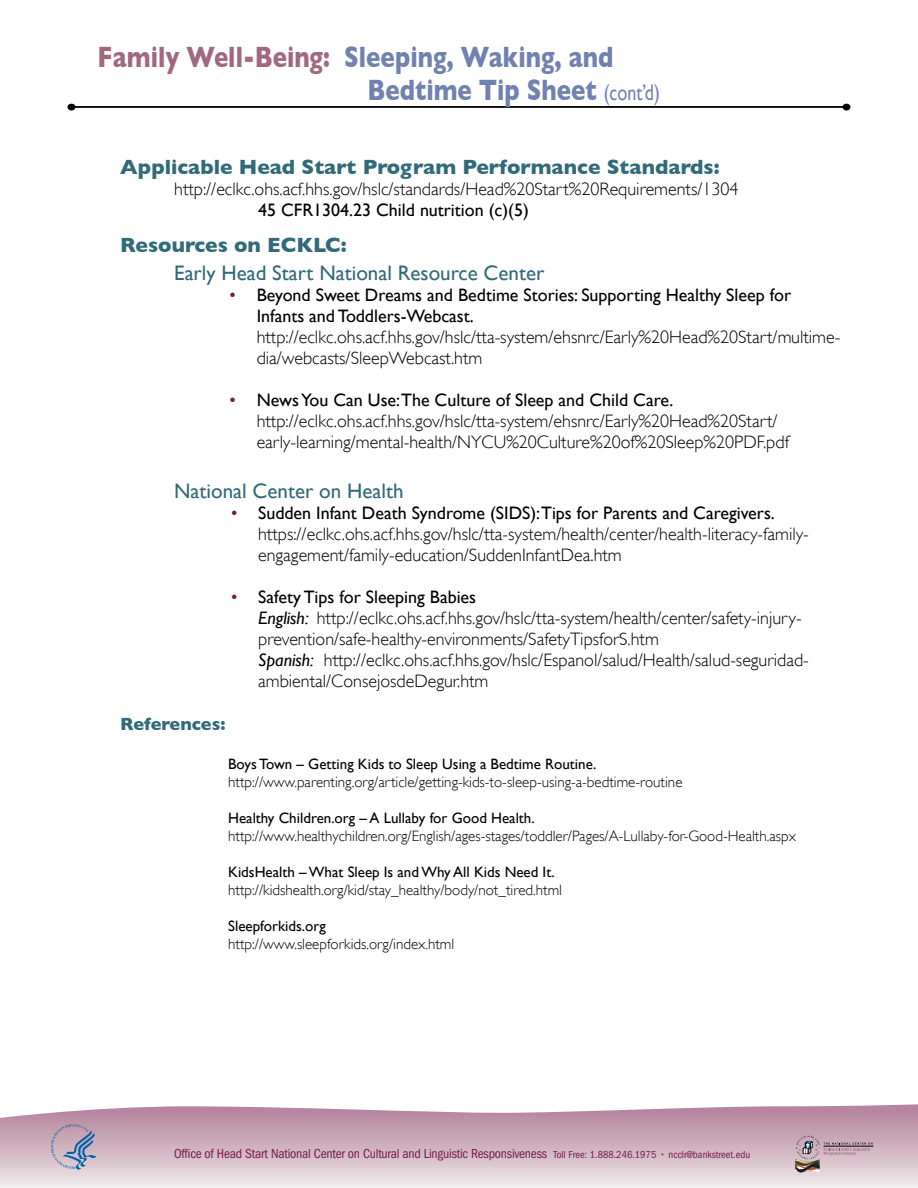
<style>
.page{position:relative;width:918px;height:1188px;background:#fff}
.page>*{position:absolute;margin:0;border:0;box-sizing:border-box;transform-origin:0 0}
.t1{font:700 30px/33px "Gill Sans";color:#7181b0;scale:.8 1}
.t2{font:700 21px "Gill Sans";color:#316a79}
.t3{font:21px "Gill Sans";color:#316a79}
.t4{font:300 18px/21px "Gill Sans";color:#000}
.t5{font:18px/21px "Gill Sans";color:#000}
.t6{font:700 18px "Gill Sans";color:#316a79}
.t7{font:300 15px "Gill Sans";color:#000}
.t8{font:15px "Gill Sans";color:#000}
.t9{font:condensed 13.5px "ITC Franklin Gothic Std";letter-spacing:-.015em;color:#78184f}
.s1{color:#a16980}
.s2{font-weight:400;font-size:22.5px}
.s3{font-weight:300;color:#78184f}
.s4{font-weight:400;font-style:italic}
.s5{font-size:10.5px}
.s6{font-family:"ITC Franklin Gothic Std Dm Cd";font-stretch:normal;font-size:10.5px}
</style>
<div class="page">
<hr style="left:72px;top:106px;width:773px;height:2px;background:#000">
<div style="left:68px;top:104px;width:7px;height:6px;background:#080808;border-radius:50%"></div>
<div style="left:68px;top:104px;width:8px;height:6px;border:2px solid #000;border-radius:50%"></div>
<div style="left:843px;top:104px;width:7px;height:6px;background:#090909;border-radius:50%"></div>
<div style="left:842px;top:104px;width:8px;height:6px;border:2px solid #000;border-radius:50%"></div>
<svg style="left:0;top:1104px;width:918px;height:69px;background:#cdb0bd"></svg>
<h1 class="t1" style="left:368px;top:40px;width:367px;text-indent:-270px"><span class="s1">Family Well-Being:</span> Sleeping, Waking, and<br>Bedtime Tip Sheet <span class="s2">(cont’d)</span></h1>
<h2 class="t2" style="left:120px;top:154px;width:601px">Applicable Head Start Program Performance Standards:</h2>
<p class="t4" style="left:174px;top:178px;width:566px">http://eclkc.ohs.acf.hhs.gov/hslc/standards/Head%20Start%20Requirements/1304</p>
<p class="t5" style="left:258px;top:199px;width:272px">45 CFR1304.23 Child nutrition (c)(5)</p>
<h2 class="t2" style="left:120px;top:232px;width:228px">Resources on ECKLC:</h2>
<h3 class="t3" style="left:174px;top:261px;width:372px">Early Head Start National Resource Center</h3>
<p class="t5" style="left:257px;top:284px;width:536px;text-indent:-28px"><span class="s3">•</span> Beyond Sweet Dreams and Bedtime Stories: Supporting Healthy Sleep for<br>Infants and Toddlers-Webcast.</p>
<p class="t4" style="left:257px;top:327px;width:585px">http://eclkc.ohs.acf.hhs.gov/hslc/tta-system/ehsnrc/Early%20Head%20Start/multime&shy;dia/webcasts/SleepWebcast.htm</p>
<p class="t5" style="left:228px;top:389px;width:447px"><span class="s3">•</span> News You Can Use:The Culture of Sleep and Child Care.</p>
<p class="t4" style="left:257px;top:411px;width:534px">http://eclkc.ohs.acf.hhs.gov/hslc/tta-system/ehsnrc/Early%20Head%20Start/ early-learning/mental-health/NYCU%20Culture%20of%20Sleep%20PDF.pdf</p>
<h3 class="t3" style="left:174px;top:478px;width:231px">National Center on Health</h3>
<p class="t5" style="left:230px;top:502px;width:547px"><span class="s3">•</span> Sudden Infant Death Syndrome (SIDS):Tips for Parents and Caregivers.</p>
<p class="t4" style="left:258px;top:523px;width:552px">https://eclkc.ohs.acf.hhs.gov/hslc/tta-system/health/center/health-literacy-family&shy;engagement/family-education/SuddenInfantDea.htm</p>
<p class="t5" style="left:230px;top:586px;width:248px"><span class="s3">•</span> Safety Tips for Sleeping Babies</p>
<p class="t4" style="left:258px;top:607px;width:545px"><span class="s4">English:</span> http://eclkc.ohs.acf.hhs.gov/hslc/tta-system/health/center/safety-injury&shy;prevention/safe-healthy-environments/SafetyTipsforS.htm</p>
<p class="t4" style="left:258px;top:649px;width:552px"><span class="s4">Spanish:</span> http://eclkc.ohs.acf.hhs.gov/hslc/Espanol/salud/Health/salud-seguridad&shy;ambiental/ConsejosdeDegur.htm</p>
<h2 class="t6" style="left:120px;top:714px;width:107px">References:</h2>
<p class="t8" style="left:228px;top:755px;width:370px">Boys Town – Getting Kids to Sleep Using a Bedtime Routine.</p>
<p class="t7" style="left:228px;top:774px;width:456px">http://www.parenting.org/article/getting-kids-to-sleep-using-a-bedtime-routine</p>
<p class="t8" style="left:228px;top:809px;width:308px">Healthy Children.org – A Lullaby for Good Health.</p>
<p class="t7" style="left:228px;top:828px;width:569px">http://www.healthychildren.org/English/ages-stages/toddler/Pages/A-Lullaby-for-Good-Health.aspx</p>
<p class="t8" style="left:228px;top:863px;width:328px">KidsHealth – What Sleep Is and Why All Kids Need It.</p>
<p class="t7" style="left:228px;top:882px;width:335px">http://kidshealth.org/kid/stay_healthy/body/not_tired.html</p>
<p class="t8" style="left:228px;top:917px;width:99px">Sleepforkids.org</p>
<p class="t7" style="left:228px;top:936px;width:228px">http://www.sleepforkids.org/index.html</p>
<p class="t9" style="left:174px;top:1146px;width:578px">Office of Head Start National Center on Cultural and Linguistic Responsiveness <span class="s5">Toll Free: 1.888.246.1975</span> <span class="s6">•</span> <span class="s5">ncclr@bankstreet.edu</span></p>
</div>
